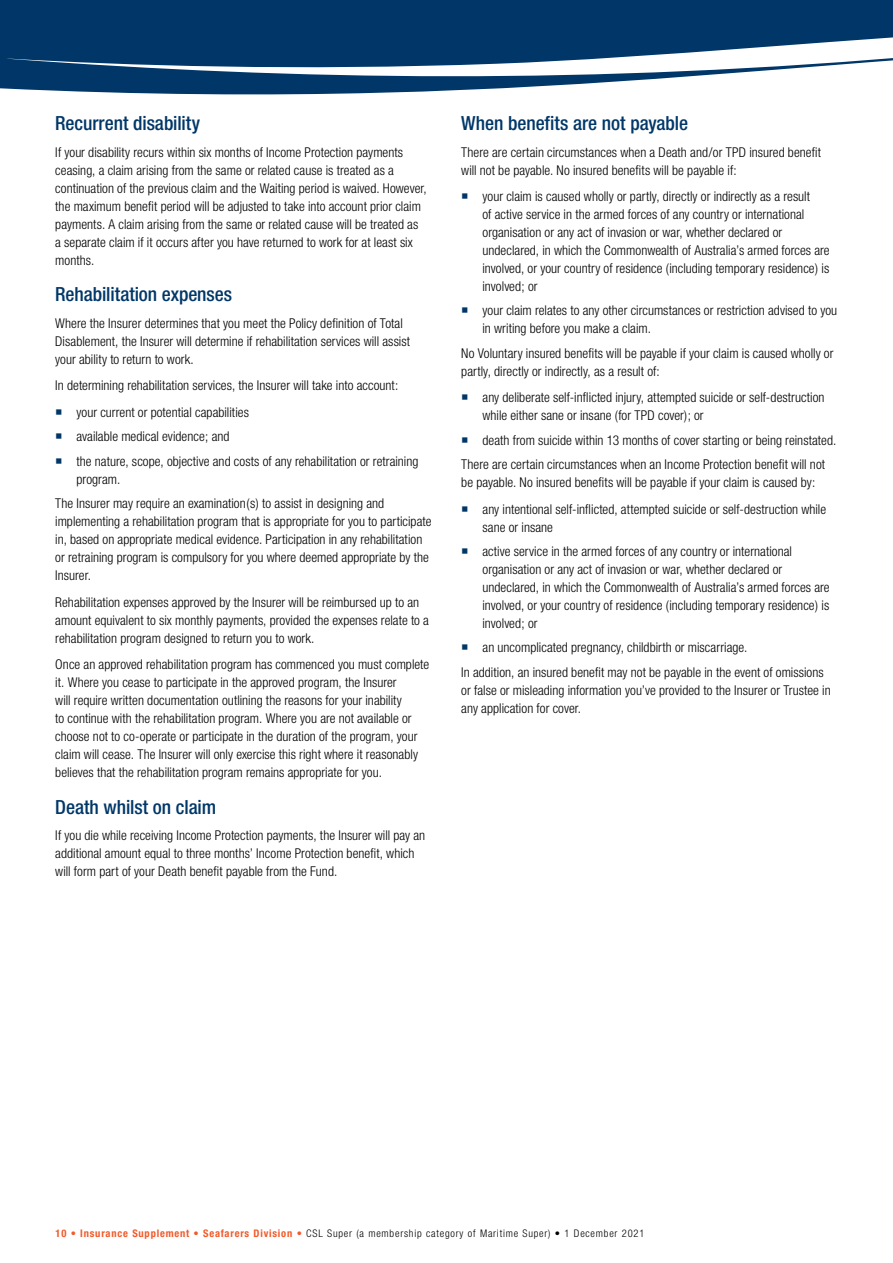
<style>
.page{position:relative;width:893px;height:1263px;background:#fff}
.page>*{position:absolute;margin:0;border:0;box-sizing:border-box;transform-origin:0 0}
.t1{font:500 condensed 19.5px "Helvetica Neue";letter-spacing:-.005em;color:#003768}
.t2{font:300 condensed 13.5px/18px "Helvetica Neue";letter-spacing:.005em;color:#000}
.t3{font:300 condensed 10.5px "Helvetica Neue";letter-spacing:.075em;color:#000}
.s1{font-weight:700;color:#f15a2a}
.s2{color:#f15a2a}
</style>
<div class="page">
<svg style="left:0;top:0;width:893px;height:95px;fill:#003768"></svg>
<h1 class="t1" style="left:55px;top:112px;width:146px">Recurrent disability</h1>
<p class="t2" style="left:55px;top:143px;width:373px">If your disability recurs within six months of Income Protection payments ceasing, a claim arising from the same or related cause is treated as a continuation of the previous claim and the Waiting period is waived. However, the maximum benefit period will be adjusted to take into account prior claim payments. A claim arising from the same or related cause will be treated as a separate claim if it occurs after you have returned to work for at least six months.</p>
<h1 class="t1" style="left:55px;top:283px;width:178px">Rehabilitation expenses</h1>
<p class="t2" style="left:55px;top:314px;width:356px">Where the Insurer determines that you meet the Policy definition of Total<br>Disablement, the Insurer will determine if rehabilitation services will assist your ability to return to work.</p>
<p class="t2" style="left:77px;top:372px;width:323px;line-height:26.5px;text-indent:-21px">In determining rehabilitation services, the Insurer will take into account: your current or potential capabilities</p>
<p class="t2" style="left:77px;top:424px;width:343px;line-height:24.5px">available medical evidence; and<br>the nature, scope, objective and costs of any rehabilitation or retraining</p>
<p class="t2" style="left:55px;top:466px;width:331px;line-height:24.5px;text-indent:21px">program.<br>The Insurer may require an examination(s) to assist in designing and</p>
<p class="t2" style="left:55px;top:512px;width:378px">implementing a rehabilitation program that is appropriate for you to participate in, based on appropriate medical evidence. Participation in any rehabilitation or retraining program is compulsory for you where deemed appropriate by the Insurer.</p>
<p class="t2" style="left:55px;top:593px;width:375px">Rehabilitation expenses approved by the Insurer will be reimbursed up to an amount equivalent to six monthly payments, provided the expenses relate to a rehabilitation program designed to return you to work.</p>
<p class="t2" style="left:55px;top:655px;width:376px">Once an approved rehabilitation program has commenced you must complete it. Where you cease to participate in the approved program, the Insurer<br>will require written documentation outlining the reasons for your inability<br>to continue with the rehabilitation program. Where you are not available or choose not to co-operate or participate in the duration of the program, your claim will cease. The Insurer will only exercise this right where it reasonably believes that the rehabilitation program remains appropriate for you.</p>
<h1 class="t1" style="left:55px;top:795px;width:162px">Death whilst on claim</h1>
<p class="t2" style="left:55px;top:826px;width:372px">If you die while receiving Income Protection payments, the Insurer will pay an additional amount equal to three months’ Income Protection benefit, which will form part of your Death benefit payable from the Fund.</p>
<h1 class="t1" style="left:461px;top:112px;width:228px">When benefits are not payable</h1>
<p class="t2" style="left:461px;top:143px;width:361px">There are certain circumstances when a Death and/or TPD insured benefit will not be payable. No insured benefits will be payable if:</p>
<p class="t2" style="left:482px;top:187px;width:349px">your claim is caused wholly or partly, directly or indirectly as a result<br>of active service in the armed forces of any country or international organisation or any act of invasion or war, whether declared or undeclared, in which the Commonwealth of Australia’s armed forces are involved, or your country of residence (including temporary residence) is involved; or</p>
<p class="t2" style="left:482px;top:302px;width:356px">your claim relates to any other circumstances or restriction advised to you in writing before you make a claim.</p>
<p class="t2" style="left:461px;top:344px;width:374px">No Voluntary insured benefits will be payable if your claim is caused wholly or partly, directly or indirectly, as a result of:</p>
<p class="t2" style="left:482px;top:388px;width:344px">any deliberate self-inflicted injury, attempted suicide or self-destruction while either sane or insane (for TPD cover); or</p>
<p class="t2" style="left:461px;top:428px;width:377px;line-height:24.5px;text-indent:21px">death from suicide within 13 months of cover starting or being reinstated.<br>There are certain circumstances when an Income Protection benefit will not</p>
<p class="t2" style="left:482px;top:469px;width:345px;line-height:26.5px;text-indent:-21px">be payable. No insured benefits will be payable if your claim is caused by: any intentional self-inflicted, attempted suicide or self-destruction while</p>
<p class="t2" style="left:482px;top:514px;width:311px;line-height:24.5px">sane or insane<br>active service in the armed forces of any country or international</p>
<p class="t2" style="left:482px;top:560px;width:349px">organisation or any act of invasion or war, whether declared or undeclared, in which the Commonwealth of Australia’s armed forces are involved, or your country of residence (including temporary residence) is involved; or</p>
<p class="t2" style="left:461px;top:635px;width:364px;line-height:24.5px;text-indent:21px">an uncomplicated pregnancy, childbirth or miscarriage.<br>In addition, an insured benefit may not be payable in the event of omissions</p>
<p class="t2" style="left:461px;top:681px;width:371px">or false or misleading information you’ve provided to the Insurer or Trustee in any application for cover.</p>
<p class="t3" style="left:56px;top:1227px;width:590px"><span class="s1">10 • Insurance Supplement • Seafarers Division</span> <span class="s2">•</span> CSL Super (a membership category of Maritime Super) • 1 December 2021</p>
</div>
